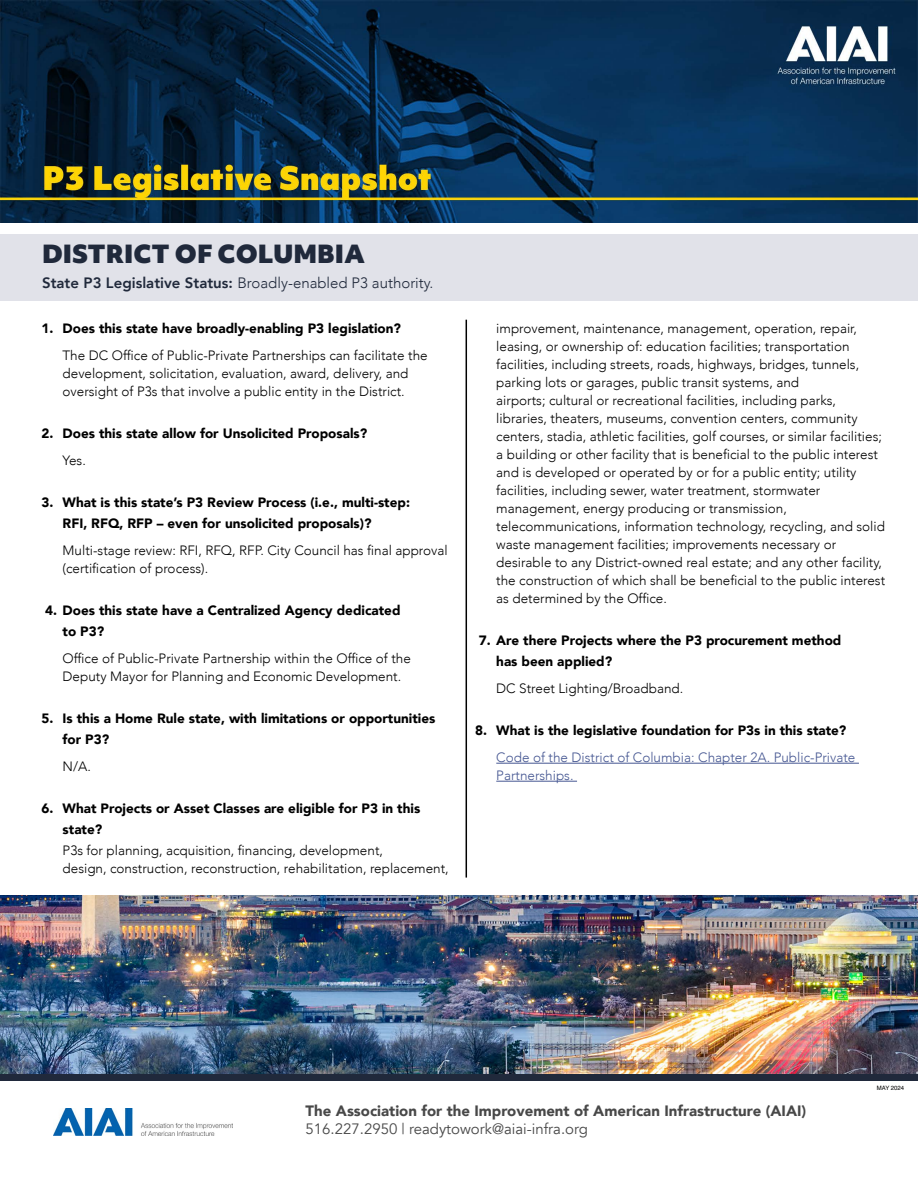
<style>
.page{position:relative;width:918px;height:1188px;background:#fff}
.page>*{position:absolute;margin:0;border:0;box-sizing:border-box;transform-origin:0 0}
.t1{font:900 24px "Objektiv Mk 1";color:#20293b}
.t2{font:900 15px "Avenir";color:#484848}
.t3{font:300 15px "Avenir";color:#20293b}
.t4{font:15px "Avenir";color:#484848}
.t5{font:300 13.5px/18px "Avenir";color:#000}
.t6{font:900 13.5px/21px "Avenir";color:#000}
.t7{font:300 13.5px/18px "Avenir";color:#465792}
.t8{font:6px "Helvetica";color:#000}
.s1{font-weight:800}
</style>
<div class="page">
<div style="left:0;top:234px;width:918px;height:66px;background:#e1e2e9"></div>
<hr style="left:496px;top:763px;width:363px;height:1px;background:#465792">
<hr style="left:496px;top:781px;width:81px;height:1px;background:#465792">
<hr style="left:466px;top:320px;width:1px;height:558px;background:#000">
<img style="left:0;top:0;width:918px;height:222px">
<div style="left:0;top:1071px;width:918px;height:9px;background:#20293b"></div>
<img style="left:54px;top:1108px;width:179px;height:28px">
<img style="left:0;top:895px;width:918px;height:179px">
<h1 class="t1" style="left:42px;top:237px;width:324px">DISTRICT OF COLUMBIA</h1>
<p class="t3" style="left:42px;top:274px;width:393px"><span class="s1">State P3 Legislative Status:</span> Broadly-enabled P3 authority.</p>
<p class="t6" style="left:42px;top:318px;width:361px">1. Does this state have broadly-enabling P3 legislation?</p>
<p class="t5" style="left:63px;top:347px;width:367px">The DC Office of Public-Private Partnerships can facilitate the development, solicitation, evaluation, award, delivery, and oversight of P3s that involve a public entity in the District.</p>
<p class="t6" style="left:42px;top:423px;width:327px">2. Does this state allow for Unsolicited Proposals?</p>
<p class="t5" style="left:63px;top:452px;width:25px">Yes.</p>
<p class="t6" style="left:63px;top:492px;width:349px;text-indent:-21px">3. What is this state’s P3 Review Process (i.e., multi-step:<br>RFI, RFQ, RFP – even for unsolicited proposals)?</p>
<p class="t5" style="left:63px;top:542px;width:387px">Multi-stage review: RFI, RFQ, RFP. City Council has final approval (certification of process).</p>
<p class="t6" style="left:63px;top:600px;width:339px;text-indent:-17px">4. Does this state have a Centralized Agency dedicated to P3?</p>
<p class="t5" style="left:63px;top:650px;width:350px">Office of Public-Private Partnership within the Office of the<br>Deputy Mayor for Planning and Economic Development.</p>
<p class="t6" style="left:63px;top:708px;width:374px;text-indent:-21px">5. Is this a Home Rule state, with limitations or opportunities for P3?</p>
<p class="t5" style="left:63px;top:758px;width:30px">N/A.</p>
<p class="t6" style="left:63px;top:798px;width:359px;text-indent:-21px">6. What Projects or Asset Classes are eligible for P3 in this state?</p>
<p class="t5" style="left:63px;top:842px;width:388px">P3s for planning, acquisition, financing, development,<br>design, construction, reconstruction, rehabilitation, replacement,</p>
<p class="t5" style="left:496px;top:320px;width:390px">improvement, maintenance, management, operation, repair, leasing, or ownership of: education facilities; transportation facilities, including streets, roads, highways, bridges, tunnels, parking lots or garages, public transit systems, and<br>airports; cultural or recreational facilities, including parks, libraries, theaters, museums, convention centers, community centers, stadia, athletic facilities, golf courses, or similar facilities; a building or other facility that is beneficial to the public interest and is developed or operated by or for a public entity; utility facilities, including sewer, water treatment, stormwater management, energy producing or transmission, telecommunications, information technology, recycling, and solid waste management facilities; improvements necessary or desirable to any District-owned real estate; and any other facility, the construction of which shall be beneficial to the public interest as determined by the Office.</p>
<p class="t6" style="left:496px;top:630px;width:347px;text-indent:-17px">7. Are there Projects where the P3 procurement method has been applied?</p>
<p class="t5" style="left:496px;top:679px;width:189px">DC Street Lighting/Broadband.</p>
<p class="t6" style="left:475px;top:720px;width:373px">8. What is the legislative foundation for P3s in this state?</p>
<p class="t7" style="left:496px;top:748px;width:361px">Code of the District of Columbia: Chapter 2A. Public-Private<br>Partnerships.</p>
<p class="t8" style="left:877px;top:1083px;width:29px">MAY 2024</p>
<p class="t2" style="left:306px;top:1098px;width:502px">The Association for the Improvement of American Infrastructure (AIAI)</p>
<p class="t4" style="left:306px;top:1120px;width:284px">516.227.2950 | readytowork@aiai-infra.org</p>
</div>
